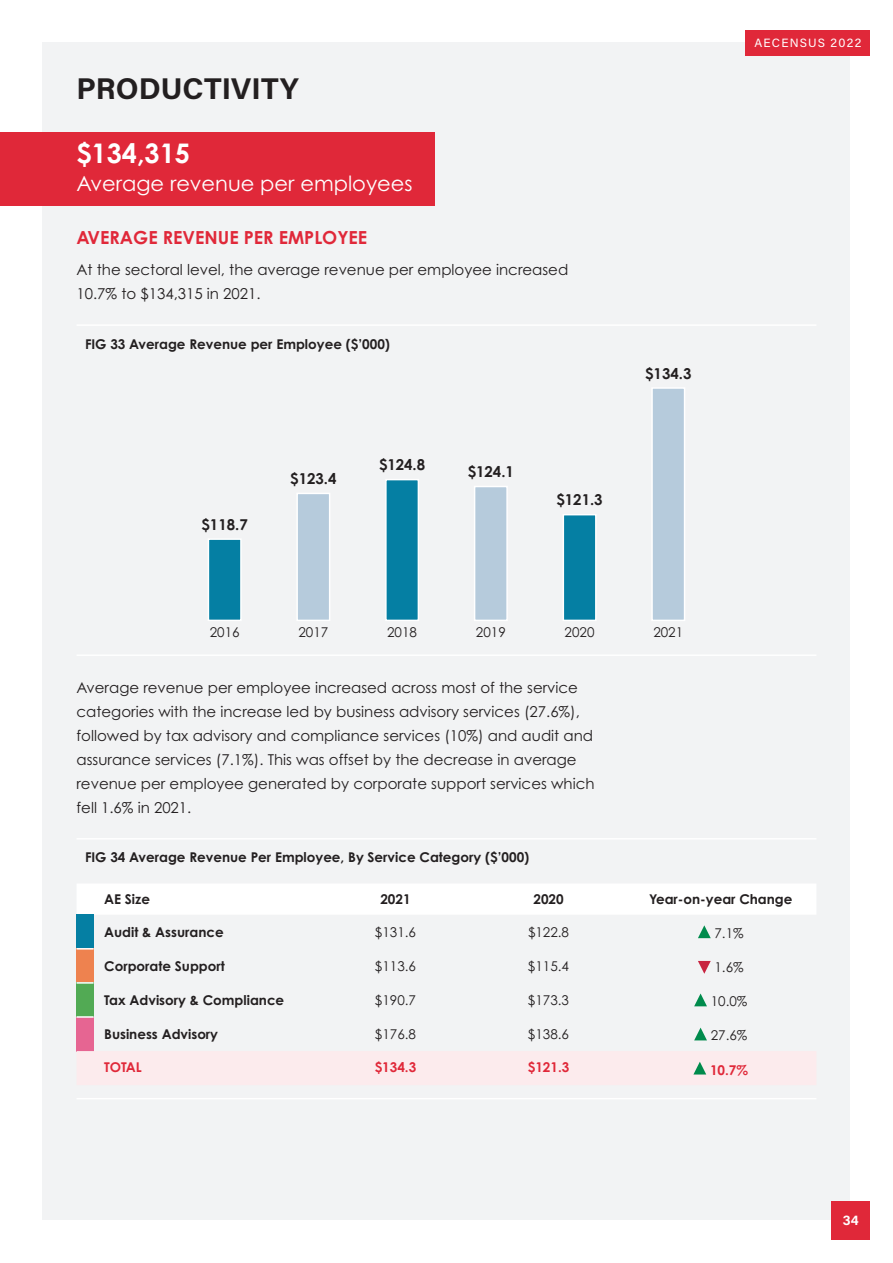
<style>
.page{position:relative;width:893px;height:1263px;background:#fff}
.page>*{position:absolute;margin:0;border:0;box-sizing:border-box;transform-origin:0 0}
.t1{font:30px "Acumin Variable Concept";color:#231f20}
.t2{font:700 27px "Century Gothic Std";color:#fff}
.t3{font:21px "Century Gothic Std";color:#fff}
.t4{font:700 18px "Century Gothic Std";color:#e02839}
.t5{font:15px/24px "Century Gothic Std";color:#231f20}
.t6{font:700 15px "Century Gothic Std";color:#231f20}
.t7{font:700 13.5px "Century Gothic Std";color:#231f20}
.t8{font:13.5px "Century Gothic Std";color:#231f20}
.t9{font:700 13.5px "Century Gothic Std";color:#e02839}
.t10{font:13.5px "Acumin Variable Concept";color:#fff}
.t11{font:12px "Acumin Variable Concept";letter-spacing:.1em;color:#fff}
</style>
<div class="page">
<div style="left:43px;top:43px;width:807px;height:1177px;background:#f2f3f4"></div>
<div style="left:0;top:132px;width:434px;height:74px;background:#e02839"></div>
<hr style="left:77px;top:324px;width:739px;height:2px;background:#fff">
<hr style="left:77px;top:654px;width:739px;height:2px;background:#fff">
<hr style="left:77px;top:838px;width:739px;height:1px;background:#fff">
<hr style="left:77px;top:1098px;width:739px;height:1px;background:#fff">
<div style="left:77px;top:884px;width:739px;height:31px;background:#fff"></div>
<div style="left:77px;top:915px;width:17px;height:34px;background:#057fa3"></div>
<div style="left:77px;top:949px;width:17px;height:34px;background:#ee824f"></div>
<div style="left:77px;top:983px;width:17px;height:34px;background:#52aa54"></div>
<div style="left:77px;top:1017px;width:17px;height:34px;background:#e66592"></div>
<svg style="left:77px;top:948px;width:17px;height:1px"></svg>
<svg style="left:77px;top:982px;width:17px;height:2px"></svg>
<svg style="left:77px;top:1016px;width:17px;height:2px"></svg>
<svg style="left:698px;top:925px;width:13px;height:13px"></svg>
<svg style="left:698px;top:961px;width:13px;height:13px"></svg>
<svg style="left:694px;top:993px;width:13px;height:13px"></svg>
<svg style="left:694px;top:1027px;width:13px;height:13px"></svg>
<div style="left:77px;top:1051px;width:630px;height:24px;background:#fcebed"></div>
<div style="left:651px;top:387px;width:34px;height:234px;background:#b6cbdc;border:2px solid #fff"></div>
<div style="left:208px;top:538px;width:34px;height:83px;background:#057fa3;border:2px solid #fff"></div>
<div style="left:385px;top:479px;width:34px;height:142px;background:#057fa3;border:2px solid #fff"></div>
<div style="left:563px;top:514px;width:34px;height:107px;background:#057fa3;border:2px solid #fff"></div>
<div style="left:296px;top:493px;width:34px;height:128px;background:#b6cbdc;border:2px solid #fff"></div>
<div style="left:474px;top:486px;width:34px;height:135px;background:#b6cbdc;border:2px solid #fff"></div>
<div style="left:832px;top:1201px;width:38px;height:38px;background:#e02839"></div>
<div style="left:746px;top:30px;width:124px;height:26px;background:#e02839"></div>
<h1 class="t1" style="left:77px;top:68px;width:224px">PRODUCTIVITY</h1>
<h2 class="t2" style="left:77px;top:136px;width:115px">$134,315</h2>
<h3 class="t3" style="left:77px;top:171px;width:338px">Average revenue per employees</h3>
<p class="t4" style="left:77px;top:227px;width:292px">AVERAGE REVENUE PER EMPLOYEE</p>
<p class="t5" style="left:77px;top:257px;width:493px">At the sectoral level, the average revenue per employee increased<br>10.7% to $134,315 in 2021.</p>
<p class="t7" style="left:85px;top:335px;width:306px">FIG 33 Average Revenue per Employee ($’000)</p>
<p class="t6" style="left:202px;top:515px;width:48px">$118.7</p>
<p class="t8" style="left:210px;top:624px;width:31px">2016</p>
<p class="t6" style="left:290px;top:469px;width:48px">$123.4</p>
<p class="t6" style="left:379px;top:455px;width:48px">$124.8</p>
<p class="t8" style="left:298px;top:624px;width:31px">2017</p>
<p class="t8" style="left:387px;top:624px;width:31px">2018</p>
<p class="t6" style="left:468px;top:462px;width:48px">$124.1</p>
<p class="t8" style="left:476px;top:624px;width:31px">2019</p>
<p class="t6" style="left:556px;top:491px;width:48px">$121.3</p>
<p class="t8" style="left:565px;top:624px;width:31px">2020</p>
<p class="t5" style="left:77px;top:675px;width:519px">Average revenue per employee increased across most of the service categories with the increase led by business advisory services (27.6%), followed by tax advisory and compliance services (10%) and audit and assurance services (7.1%). This was offset by the decrease in average revenue per employee generated by corporate support services which fell 1.6% in 2021.</p>
<p class="t7" style="left:85px;top:849px;width:446px">FIG 34 Average Revenue Per Employee, By Service Category ($’000)</p>
<p class="t6" style="left:645px;top:364px;width:48px">$134.3</p>
<p class="t8" style="left:653px;top:624px;width:31px">2021</p>
<p class="t11" style="left:754px;top:35px;width:109px">AECENSUS 2022</p>
<p class="t7" style="left:104px;top:891px;width:47px">AE Size</p>
<p class="t7" style="left:380px;top:891px;width:32px">2021</p>
<p class="t7" style="left:533px;top:891px;width:32px">2020</p>
<p class="t7" style="left:649px;top:891px;width:145px">Year-on-year Change</p>
<p class="t7" style="left:104px;top:923px;width:121px">Audit &amp; Assurance</p>
<p class="t8" style="left:375px;top:924px;width:43px">$131.6</p>
<p class="t8" style="left:528px;top:924px;width:43px">$122.8</p>
<p class="t8" style="left:714px;top:925px;width:31px">7.1%</p>
<p class="t7" style="left:104px;top:957px;width:122px">Corporate Support</p>
<p class="t8" style="left:375px;top:958px;width:43px">$113.6</p>
<p class="t8" style="left:528px;top:958px;width:43px">$115.4</p>
<p class="t8" style="left:714px;top:959px;width:31px">1.6%</p>
<p class="t7" style="left:104px;top:991px;width:182px">Tax Advisory &amp; Compliance</p>
<p class="t8" style="left:375px;top:992px;width:43px">$190.7</p>
<p class="t8" style="left:528px;top:992px;width:43px">$173.3</p>
<p class="t8" style="left:711px;top:993px;width:38px">10.0%</p>
<p class="t7" style="left:104px;top:1026px;width:115px">Business Advisory</p>
<p class="t8" style="left:375px;top:1026px;width:43px">$176.8</p>
<p class="t8" style="left:528px;top:1026px;width:43px">$138.6</p>
<p class="t8" style="left:711px;top:1027px;width:38px">27.6%</p>
<p class="t9" style="left:104px;top:1058px;width:39px">TOTAL</p>
<p class="t9" style="left:375px;top:1058px;width:43px">$134.3</p>
<p class="t9" style="left:528px;top:1058px;width:43px">$121.3</p>
<p class="t9" style="left:710px;top:1061px;width:40px">10.7%</p>
<p class="t10" style="left:843px;top:1211px;width:18px">34</p>
</div>
